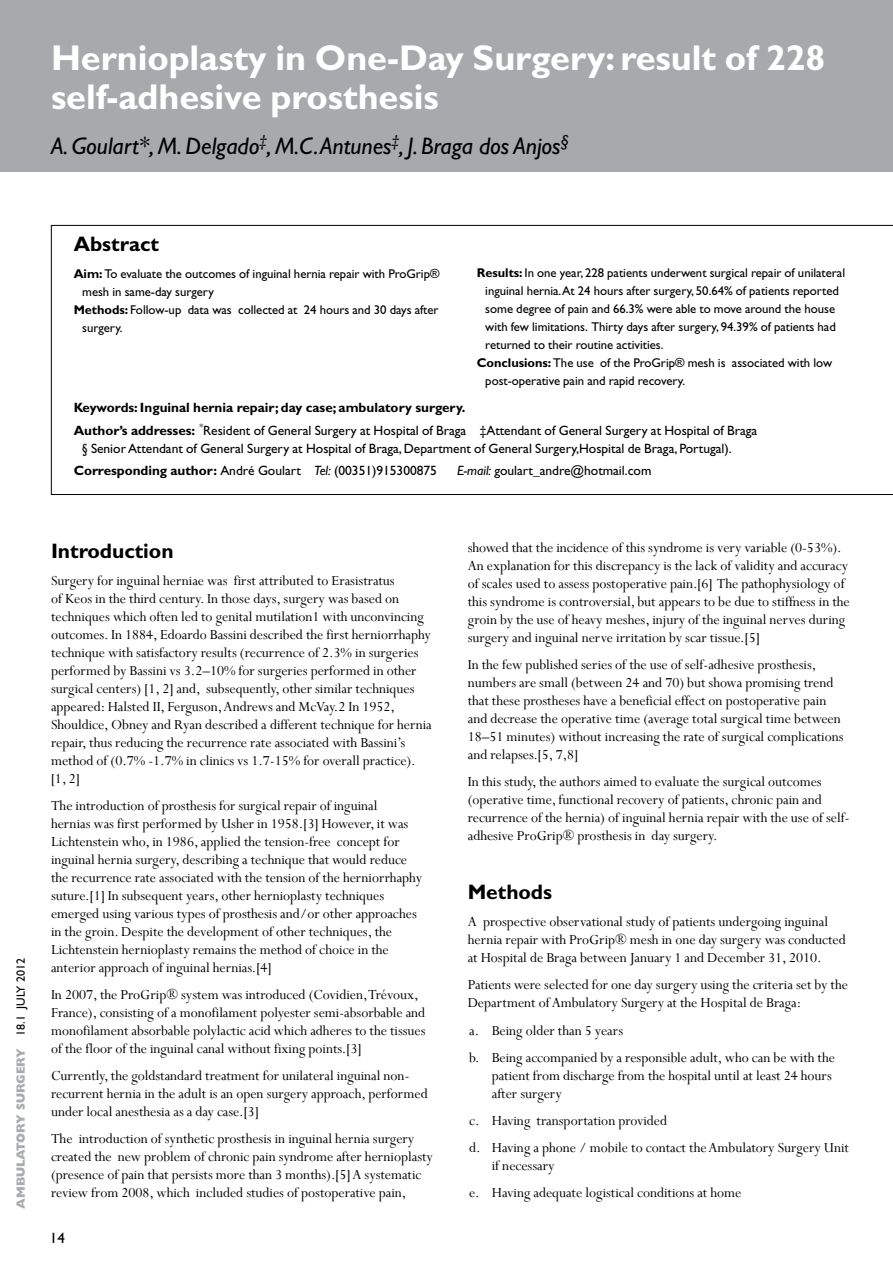
<style>
.page{position:relative;width:893px;height:1263px;background:#fff}
.page>*{position:absolute;margin:0;border:0;box-sizing:border-box;transform-origin:0 0}
.t1{font:700 36px/39px "Gill Sans";color:#fff}
.t2{font:italic 24px "Gill Sans";color:#000}
.t3{font:700 21px "Gill Sans";color:#000}
.t4{font:15.3px/18px "Perpetua";color:#000}
.t5{font:15px "Gill Sans";color:#000}
.t6{font:13.5px/22.2px "Gill Sans";color:#000}
.t7{font:12.75px "Gill Sans";color:#000}
.t8{font:800 12px "Gill Sans";color:#a9acae}
.s1{font-weight:700}
.s2{font-style:italic}
.s3{font-weight:400;color:#000}
</style>
<div class="page">
<div style="left:0;top:0;width:893px;height:172px;background:#a7a9ac"></div>
<svg style="left:51px;top:225px;width:842px;height:270px"></svg>
<h1 class="t1" style="left:51px;top:38px;width:776px">Hernioplasty in One-Day Surgery: result of 228 self-adhesive prosthesis</h1>
<h2 class="t2" style="left:51px;top:132px;width:519px">A. Goulart*, M. Delgado<sup>‡</sup>, M.C. Antunes<sup>‡</sup>, J. Braga dos Anjos<sup>§</sup></h2>
<h3 class="t3" style="left:74px;top:231px;width:87px">Abstract</h3>
<p class="t7" style="left:74px;top:266px;width:367px"><span class="s1">Aim:</span> To evaluate the outcomes of inguinal hernia repair with ProGrip®</p>
<p class="t7" style="left:82px;top:284px;width:133px">mesh in same-day surgery</p>
<p class="t7" style="left:74px;top:302px;width:366px"><span class="s1">Methods:</span> Follow-up data was collected at 24 hours and 30 days after</p>
<p class="t7" style="left:82px;top:320px;width:42px">surgery.</p>
<p class="t7" style="left:477px;top:266px;width:370px"><span class="s1">Results:</span> In one year, 228 patients underwent surgical repair of unilateral</p>
<p class="t7" style="left:485px;top:284px;width:355px">inguinal hernia.At 24 hours after surgery, 50.64% of patients reported</p>
<p class="t7" style="left:485px;top:302px;width:351px">some degree of pain and 66.3% were able to move around the house</p>
<p class="t7" style="left:485px;top:320px;width:352px">with few limitations. Thirty days after surgery, 94.39% of patients had</p>
<p class="t7" style="left:485px;top:338px;width:180px">returned to their routine activities.</p>
<p class="t7" style="left:477px;top:356px;width:357px"><span class="s1">Conclusions:</span> The use of the ProGrip® mesh is associated with low</p>
<p class="t7" style="left:485px;top:374px;width:201px">post-operative pain and rapid recovery.</p>
<p class="t6" style="left:74px;top:397px;width:685px"><span class="s1">Keywords: Inguinal hernia repair; day case; ambulatory surgery.<br>Author’s addresses:</span> <sup>*</sup>Resident of General Surgery at Hospital of Braga ‡Attendant of General Surgery at Hospital of Braga</p>
<p class="t6" style="left:74px;top:437px;width:660px;text-indent:9px">§ Senior Attendant of General Surgery at Hospital of Braga, Department of General Surgery,Hospital de Braga, Portugal).<br><span class="s1">Corresponding author:</span> André Goulart <span class="s2">Tel:</span> (00351)915300875</p>
<p class="t6" style="left:457px;top:459px;width:196px"><span class="s2">E-mail:</span> goulart_andre@hotmail.com</p>
<p class="t8" style="left:14px;top:1209px;width:252px;rotate:-90deg">AMBULATORY SURGERY <span class="s3">18.1 JULY 2012</span></p>
<h3 class="t3" style="left:51px;top:538px;width:124px">Introduction</h3>
<p class="t4" style="left:51px;top:571px;width:382px">Surgery for inguinal herniae was first attributed to Erasistratus<br>of Keos in the third century. In those days, surgery was based on techniques which often led to genital mutilation1 with unconvincing outcomes. In 1884, Edoardo Bassini described the first herniorrhaphy technique with satisfactory results (recurrence of 2.3% in surgeries performed by Bassini vs 3.2–10% for surgeries performed in other surgical centers) [1, 2] and, subsequently, other similar techniques appeared: Halsted II, Ferguson, Andrews and McVay.2 In 1952, Shouldice, Obney and Ryan described a different technique for hernia repair, thus reducing the recurrence rate associated with Bassini’s method of (0.7% -1.7% in clinics vs 1.7-15% for overall practice). [1, 2]</p>
<p class="t4" style="left:51px;top:796px;width:373px">The introduction of prosthesis for surgical repair of inguinal<br>hernias was first performed by Usher in 1958.[3] However, it was Lichtenstein who, in 1986, applied the tension-free concept for inguinal hernia surgery, describing a technique that would reduce the recurrence rate associated with the tension of the herniorrhaphy suture.[1] In subsequent years, other hernioplasty techniques emerged using various types of prosthesis and/or other approaches in the groin. Despite the development of other techniques, the Lichtenstein hernioplasty remains the method of choice in the anterior approach of inguinal hernias.[4]</p>
<p class="t4" style="left:51px;top:985px;width:376px">In 2007, the ProGrip® system was introduced (Covidien, Trévoux, France), consisting of a monofilament polyester semi-absorbable and monofilament absorbable polylactic acid which adheres to the tissues of the floor of the inguinal canal without fixing points.[3]</p>
<p class="t4" style="left:51px;top:1066px;width:378px">Currently, the goldstandard treatment for unilateral inguinal non&shy;recurrent hernia in the adult is an open surgery approach, performed under local anesthesia as a day case.[3]</p>
<p class="t4" style="left:51px;top:1129px;width:383px">The introduction of synthetic prosthesis in inguinal hernia surgery created the new problem of chronic pain syndrome after hernioplasty (presence of pain that persists more than 3 months).[5] A systematic review from 2008, which included studies of postoperative pain,</p>
<p class="t5" style="left:50px;top:1230px;width:16px">14</p>
<p class="t4" style="left:468px;top:538px;width:384px">showed that the incidence of this syndrome is very variable (0-53%).<br>An explanation for this discrepancy is the lack of validity and accuracy of scales used to assess postoperative pain.[6] The pathophysiology of this syndrome is controversial, but appears to be due to stiffness in the groin by the use of heavy meshes, injury of the inguinal nerves during surgery and inguinal nerve irritation by scar tissue.[5]</p>
<p class="t4" style="left:468px;top:655px;width:377px">In the few published series of the use of self-adhesive prosthesis, numbers are small (between 24 and 70) but showa promising trend that these prostheses have a beneficial effect on postoperative pain and decrease the operative time (average total surgical time between 18–51 minutes) without increasing the rate of surgical complications and relapses.[5, 7,8]</p>
<p class="t4" style="left:468px;top:772px;width:383px">In this study, the authors aimed to evaluate the surgical outcomes (operative time, functional recovery of patients, chronic pain and recurrence of the hernia) of inguinal hernia repair with the use of self&shy;adhesive ProGrip® prosthesis in day surgery.</p>
<h3 class="t3" style="left:468px;top:880px;width:86px">Methods</h3>
<p class="t4" style="left:468px;top:913px;width:379px">A prospective observational study of patients undergoing inguinal hernia repair with ProGrip® mesh in one day surgery was conducted at Hospital de Braga between January 1 and December 31, 2010.</p>
<p class="t4" style="left:468px;top:976px;width:382px">Patients were selected for one day surgery using the criteria set by the<br>Department of Ambulatory Surgery at the Hospital de Braga:</p>
<p class="t4" style="left:469px;top:1016px;width:367px;line-height:27px">a. Being older than 5 years<br>b. Being accompanied by a responsible adult, who can be with the</p>
<p class="t4" style="left:492px;top:1066px;width:342px">patient from discharge from the hospital until at least 24 hours after surgery</p>
<p class="t4" style="left:469px;top:1106px;width:381px;line-height:27px">c. Having transportation provided<br>d. Having a phone / mobile to contact the Ambulatory Surgery Unit</p>
<p class="t4" style="left:469px;top:1151px;width:274px;line-height:27px;text-indent:22px">if necessary<br>e. Having adequate logistical conditions at home</p>
</div>
